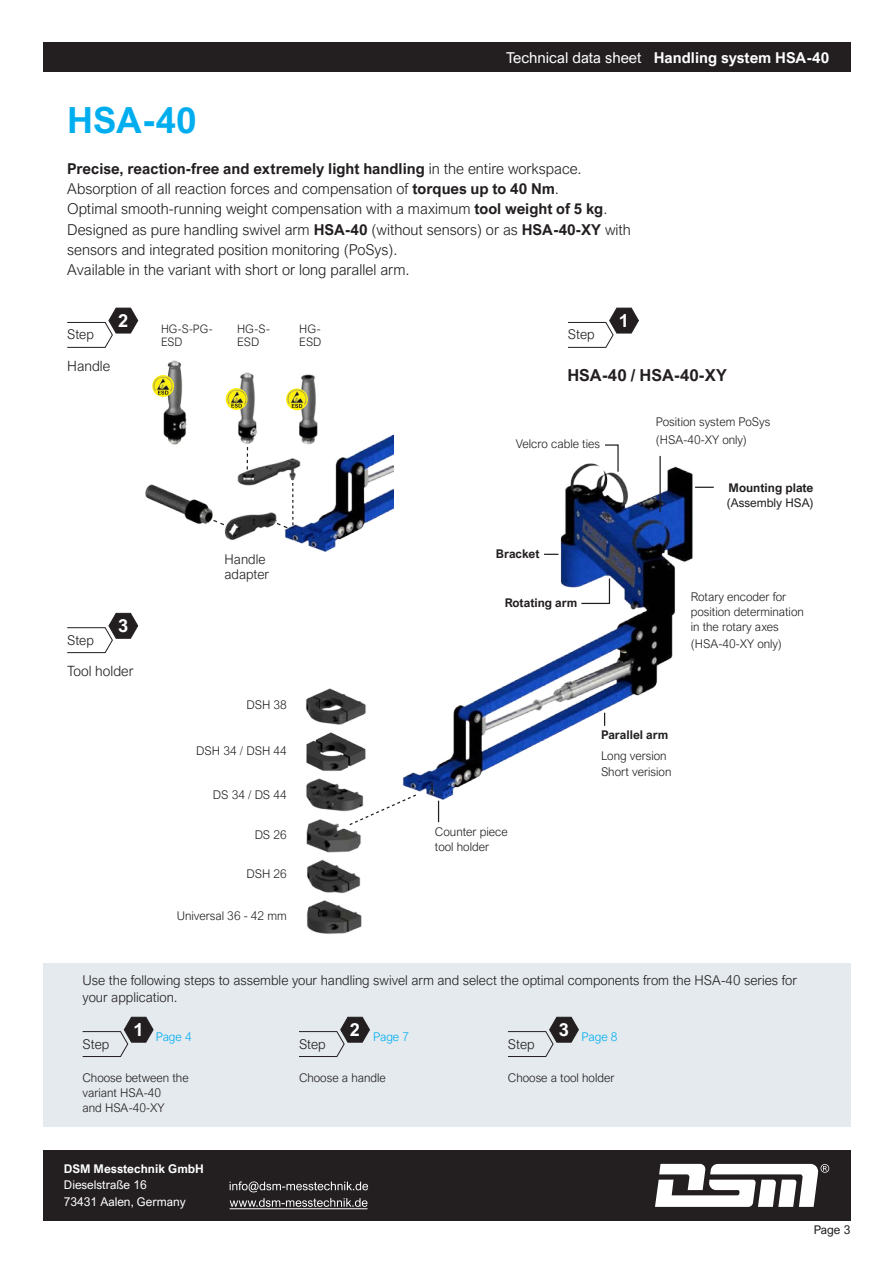
<style>
.page{position:relative;width:893px;height:1263px;background:#fff}
.page>*{position:absolute;margin:0;border:0;box-sizing:border-box;transform-origin:0 0}
.t1{font:700 36px "Arial Nova";color:#00aeef}
.t2{font:700 18px "Arial Nova";color:#fff}
.t3{font:700 16.5px "Arial Nova";color:#231f20}
.t4{font:300 15px/20.2px "Arial Nova";color:#231f20}
.t5{font:700 15px "Arial Nova";color:#fff}
.t6{font:300 14.1px "Arial Nova";color:#231f20}
.t7{font:300 13.5px/16.5px "Arial Nova";color:#231f20}
.t8{font:300 12px/15px "Arial Nova";color:#231f20}
.t9{font:700 12px "Arial Nova";color:#231f20}
.t10{font:12px/16.5px "Arial Nova";color:#fff}
.t11{font:700 12px "Arial Nova";color:#fff}
.t12{font:12px "Arial Nova";color:#231f20}
.t13{font:300 12px "Arial Nova";letter-spacing:-.005em;color:#00aeef}
.t14{font:300 11.7px/13.5px "Arial Nova";color:#231f20}
.s1{font-weight:400}
.s2{font-weight:700}
</style>
<div class="page">
<div style="left:43px;top:43px;width:807px;height:29px;background:#231f20"></div>
<div style="left:43px;top:1150px;width:807px;height:70px;background:#231f20"></div>
<svg style="left:655px;top:1164px;width:174px;height:43px"></svg>
<div style="left:43px;top:963px;width:807px;height:164px;background:#e4eaee"></div>
<svg style="left:82px;top:1016px;width:72px;height:41px"></svg>
<svg style="left:299px;top:1016px;width:71px;height:41px"></svg>
<svg style="left:507px;top:1016px;width:72px;height:41px"></svg>
<img style="left:285px;top:388px;width:108px;height:164px">
<img style="left:402px;top:455px;width:303px;height:359px">
<svg style="left:695px;top:487px;width:19px;height:1px"></svg>
<svg style="left:604px;top:444px;width:15px;height:29px"></svg>
<svg style="left:544px;top:554px;width:14px;height:1px"></svg>
<svg style="left:604px;top:713px;width:1px;height:13px"></svg>
<hr style="left:659px;top:456px;width:2px;height:56px;background:#231f20">
<svg style="left:431px;top:782px;width:2px;height:13px"></svg>
<svg style="left:438px;top:801px;width:1px;height:21px"></svg>
<svg style="left:580px;top:577px;width:31px;height:28px"></svg>
<img style="left:306px;top:778px;width:53px;height:34px">
<img style="left:306px;top:732px;width:60px;height:39px">
<img style="left:306px;top:688px;width:60px;height:37px">
<svg style="left:348px;top:793px;width:69px;height:28px"></svg>
<img style="left:306px;top:818px;width:55px;height:35px">
<img style="left:307px;top:859px;width:54px;height:35px">
<img style="left:306px;top:900px;width:56px;height:34px">
<img style="left:224px;top:512px;width:51px;height:28px">
<img style="left:237px;top:457px;width:64px;height:30px">
<svg style="left:215px;top:519px;width:10px;height:7px"></svg>
<svg style="left:275px;top:483px;width:18px;height:46px"></svg>
<svg style="left:247px;top:447px;width:1px;height:22px"></svg>
<img style="left:145px;top:484px;width:70px;height:40px">
<svg style="left:568px;top:307px;width:71px;height:41px"></svg>
<svg style="left:67px;top:307px;width:72px;height:41px"></svg>
<svg style="left:67px;top:613px;width:72px;height:40px"></svg>
<img style="left:296px;top:374px;width:27px;height:71px">
<svg style="left:286px;top:388px;width:22px;height:22px"></svg>
<img style="left:286px;top:389px;width:21px;height:21px">
<svg style="left:292px;top:404px;width:10px;height:4px"></svg>
<img style="left:159px;top:360px;width:28px;height:85px">
<img style="left:238px;top:372px;width:19px;height:72px">
<svg style="left:152px;top:375px;width:22px;height:22px"></svg>
<img style="left:153px;top:375px;width:21px;height:21px">
<svg style="left:158px;top:391px;width:10px;height:4px"></svg>
<img style="left:226px;top:388px;width:21px;height:21px">
<svg style="left:231px;top:404px;width:11px;height:4px"></svg>
<svg style="left:230px;top:1181px;width:138px;height:11px"></svg>
<svg style="left:230px;top:1198px;width:137px;height:9px"></svg>
<hr style="left:230px;top:1208px;width:137px;height:1px;background:#fff">
<p class="t5" style="left:506px;top:51px;width:325px"><span class="s1">Technical data sheet</span> Handling system HSA-40</p>
<h1 class="t1" style="left:67px;top:106px;width:131px">HSA-40</h1>
<p class="t4" style="left:67px;top:160px;width:565px"><span class="s2">Precise, reaction-free and extremely light handling</span> in the entire workspace.<br>Absorption of all reaction forces and compensation of <span class="s2">torques up to 40 Nm</span>.<br>Optimal smooth-running weight compensation with a maximum <span class="s2">tool weight of 5 kg</span>.<br>Designed as pure handling swivel arm <span class="s2">HSA-40</span> (without sensors) or as <span class="s2">HSA-40-XY</span> with sensors and integrated position monitoring (PoSys).<br>Available in the variant with short or long parallel arm.</p>
<p class="t7" style="left:67px;top:327px;width:28px">Step</p>
<p class="t6" style="left:67px;top:360px;width:45px">Handle</p>
<p class="t2" style="left:118px;top:314px;width:12px">2</p>
<p class="t14" style="left:161px;top:323px;width:53px">HG-S-PG-<br>ESD</p>
<p class="t14" style="left:237px;top:323px;width:34px">HG-S-<br>ESD</p>
<p class="t14" style="left:299px;top:323px;width:24px">HG-<br>ESD</p>
<p class="t7" style="left:67px;top:633px;width:28px">Step</p>
<p class="t2" style="left:118px;top:619px;width:12px">3</p>
<p class="t6" style="left:67px;top:666px;width:68px">Tool holder</p>
<p class="t7" style="left:225px;top:553px;width:46px;line-height:15px">Handle adapter</p>
<p class="t8" style="left:246px;top:698px;width:42px">DSH 38</p>
<p class="t8" style="left:196px;top:744px;width:92px">DSH 34 / DSH 44</p>
<p class="t8" style="left:213px;top:788px;width:75px">DS 34 / DS 44</p>
<p class="t8" style="left:255px;top:828px;width:34px">DS 26</p>
<p class="t8" style="left:246px;top:868px;width:42px">DSH 26</p>
<p class="t8" style="left:177px;top:909px;width:112px">Universal 36 - 42 mm</p>
<p class="t2" style="left:619px;top:314px;width:12px">1</p>
<p class="t7" style="left:568px;top:327px;width:28px">Step</p>
<p class="t3" style="left:567px;top:369px;width:161px">HSA-40 / HSA-40-XY</p>
<p class="t8" style="left:516px;top:437px;width:86px">Velcro cable ties</p>
<p class="t9" style="left:496px;top:549px;width:45px">Bracket</p>
<p class="t9" style="left:505px;top:598px;width:74px">Rotating arm</p>
<p class="t8" style="left:656px;top:414px;width:116px;line-height:17.4px">Position system PoSys (HSA-40-XY only)</p>
<p class="t9" style="left:729px;top:483px;width:86px">Mounting plate</p>
<p class="t12" style="left:727px;top:498px;width:88px">(Assembly HSA)</p>
<p class="t8" style="left:691px;top:590px;width:115px">Rotary encoder for position determination in the rotary axes</p>
<p class="t8" style="left:691px;top:637px;width:93px">(HSA-40-XY only)</p>
<p class="t9" style="left:601px;top:730px;width:69px">Parallel arm</p>
<p class="t8" style="left:435px;top:825px;width:74px">Counter piece tool holder</p>
<p class="t8" style="left:601px;top:749px;width:72px;line-height:16.2px">Long version<br>Short verision</p>
<p class="t7" style="left:83px;top:973px;width:716px">Use the following steps to assemble your handling swivel arm and select the optimal components from the HSA-40 series for your application.</p>
<p class="t7" style="left:83px;top:1036px;width:28px">Step</p>
<p class="t2" style="left:134px;top:1023px;width:12px">1</p>
<p class="t13" style="left:156px;top:1032px;width:38px">Page 4</p>
<p class="t13" style="left:350px;top:1032px;width:61px"><sup>2</sup> Page 7</p>
<p class="t7" style="left:299px;top:1036px;width:28px">Step</p>
<p class="t7" style="left:508px;top:1036px;width:28px">Step</p>
<p class="t13" style="left:559px;top:1032px;width:60px"><sup>3</sup> Page 8</p>
<p class="t8" style="left:82px;top:1072px;width:108px">Choose between the variant HSA-40<br>and HSA-40-XY</p>
<p class="t8" style="left:299px;top:1072px;width:88px">Choose a handle</p>
<p class="t8" style="left:508px;top:1072px;width:108px">Choose a tool holder</p>
<p class="t11" style="left:64px;top:1163px;width:142px">DSM Messtechnik GmbH</p>
<p class="t10" style="left:64px;top:1177px;width:123px">Dieselstraße 16<br>73431 Aalen, Germany</p>
<p class="t12" style="left:814px;top:1224px;width:38px">Page 3</p>
</div>
